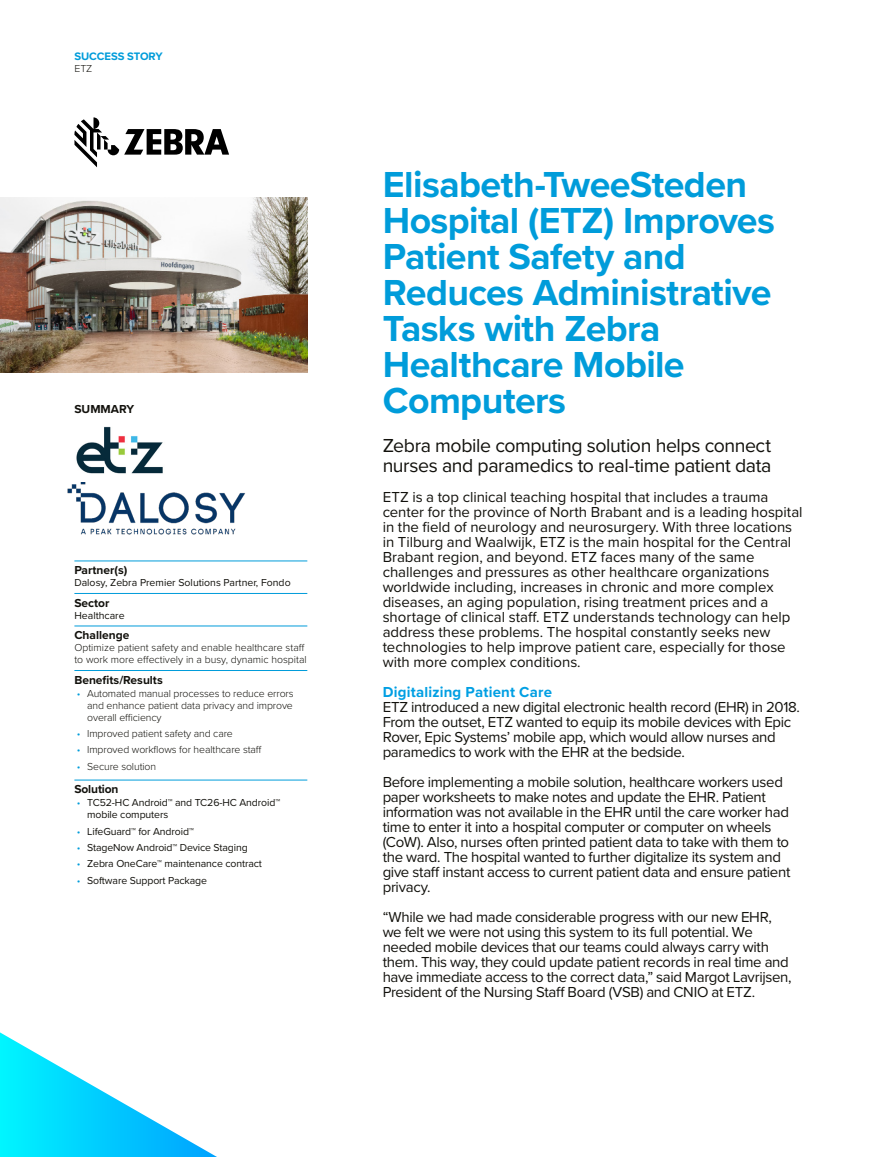
<style>
.page{position:relative;width:893px;height:1157px;background:#fff}
.page>*{position:absolute;margin:0;border:0;box-sizing:border-box;transform-origin:0 0}
.t1{font:700 37.5px/36px "Proxima Nova";letter-spacing:-.015em;color:#009cda}
.t2{font:19.5px/19.5px "Proxima Nova";letter-spacing:-.02em;color:#12110c}
.t3{font:15px/15px "Proxima Nova";letter-spacing:-.02em;color:#12110c}
.t4{font:700 15px "Proxima Nova";letter-spacing:.01em;color:#009fe3}
.t5{font:700 12px "Proxima Nova";color:#12110c}
.t6{font:700 11.25px "Proxima Nova";letter-spacing:-.005em;color:#009cda}
.t7{font:300 10.5px/12px "Proxima Nova";letter-spacing:-.01em;color:#12110c}
.t8{font:10.5px/12px "Proxima Nova";letter-spacing:-.01em;color:#12110c}
.s1{color:#009cda}
.s2{font-weight:300;color:#009cda}
</style>
<div class="page">
<hr style="left:74px;top:560px;width:233px;height:1px;background:#009cda">
<hr style="left:74px;top:593px;width:233px;height:1px;background:#009cda">
<hr style="left:74px;top:625px;width:233px;height:1px;background:#009cda">
<hr style="left:74px;top:670px;width:233px;height:1px;background:#009cda">
<hr style="left:74px;top:779px;width:233px;height:1px;background:#009cda">
<svg style="left:0;top:1032px;width:217px;height:125px"></svg>
<svg style="left:74px;top:117px;width:155px;height:50px"></svg>
<img style="left:0;top:198px;width:307px;height:174px">
<img style="left:76px;top:426px;width:87px;height:48px">
<img style="left:67px;top:482px;width:179px;height:53px">
<p class="t6" style="left:74px;top:48px;width:90px">SUCCESS STORY</p>
<p class="t7" style="left:74px;top:62px;width:19px">ETZ</p>
<p class="t5" style="left:74px;top:399px;width:61px">SUMMARY</p>
<p class="t5" style="left:74px;top:561px;width:54px">Partner(s)</p>
<p class="t8" style="left:74px;top:576px;width:218px">Dalosy, Zebra Premier Solutions Partner, Fondo</p>
<p class="t5" style="left:74px;top:593px;width:37px">Sector</p>
<p class="t8" style="left:74px;top:608px;width:52px">Healthcare</p>
<p class="t5" style="left:74px;top:626px;width:57px">Challenge</p>
<p class="t7" style="left:74px;top:641px;width:234px">Optimize patient safety and enable healthcare staff to work more effectively in a busy, dynamic hospital</p>
<p class="t5" style="left:74px;top:670px;width:90px">Benefits/Results</p>
<p class="t7" style="left:87px;top:687px;width:208px;text-align:justify;text-indent:-10px"><span class="s1">•</span> Automated manual processes to reduce errors and enhance patient data privacy and improve overall efficiency</p>
<p class="t7" style="left:77px;top:727px;width:158px"><span class="s1">•</span> Improved patient safety and care</p>
<p class="t7" style="left:77px;top:743px;width:186px"><span class="s1">•</span> Improved workflows for healthcare staff</p>
<p class="t7" style="left:77px;top:759px;width:81px"><span class="s1">•</span> Secure solution</p>
<p class="t5" style="left:74px;top:780px;width:46px">Solution</p>
<p class="t8" style="left:87px;top:796px;width:194px;text-indent:-10px"><span class="s2">•</span> TC52-HC Android™ and TC26-HC Android™ mobile computers</p>
<p class="t8" style="left:77px;top:824px;width:118px"><span class="s2">•</span> LifeGuard™ for Android™</p>
<p class="t8" style="left:77px;top:841px;width:172px"><span class="s2">•</span> StageNow Android™ Device Staging</p>
<p class="t8" style="left:77px;top:857px;width:187px"><span class="s2">•</span> Zebra OneCare™ maintenance contract</p>
<p class="t8" style="left:77px;top:873px;width:132px"><span class="s2">•</span> Software Support Package</p>
<h1 class="t1" style="left:383px;top:166px;width:394px">Elisabeth-TweeSteden<br>Hospital (ETZ) Improves<br>Patient Safety and<br>Reduces Administrative<br>Tasks with Zebra<br>Healthcare Mobile<br>Computers</h1>
<h2 class="t2" style="left:383px;top:435px;width:390px">Zebra mobile computing solution helps connect nurses and paramedics to real-time patient data</h2>
<p class="t3" style="left:383px;top:488px;width:421px">ETZ is a top clinical teaching hospital that includes a trauma center for the province of North Brabant and is a leading hospital in the field of neurology and neurosurgery. With three locations in Tilburg and Waalwijk, ETZ is the main hospital for the Central Brabant region, and beyond. ETZ faces many of the same challenges and pressures as other healthcare organizations worldwide including, increases in chronic and more complex diseases, an aging population, rising treatment prices and a shortage of clinical staff. ETZ understands technology can help address these problems. The hospital constantly seeks new technologies to help improve patient care, especially for those with more complex conditions.</p>
<p class="t4" style="left:383px;top:680px;width:171px">Digitalizing Patient Care</p>
<p class="t3" style="left:383px;top:698px;width:419px">ETZ introduced a new digital electronic health record (EHR) in 2018.<br>From the outset, ETZ wanted to equip its mobile devices with Epic Rover, Epic Systems’ mobile app, which would allow nurses and paramedics to work with the EHR at the bedside.</p>
<p class="t3" style="left:383px;top:773px;width:409px">Before implementing a mobile solution, healthcare workers used paper worksheets to make notes and update the EHR. Patient information was not available in the EHR until the care worker had time to enter it into a hospital computer or computer on wheels (CoW). Also, nurses often printed patient data to take with them to the ward. The hospital wanted to further digitalize its system and give staff instant access to current patient data and ensure patient privacy.</p>
<p class="t3" style="left:383px;top:908px;width:410px">“While we had made considerable progress with our new EHR, we felt we were not using this system to its full potential. We needed mobile devices that our teams could always carry with them. This way, they could update patient records in real time and have immediate access to the correct data,” said Margot Lavrijsen, President of the Nursing Staff Board (VSB) and CNIO at ETZ.</p>
</div>
